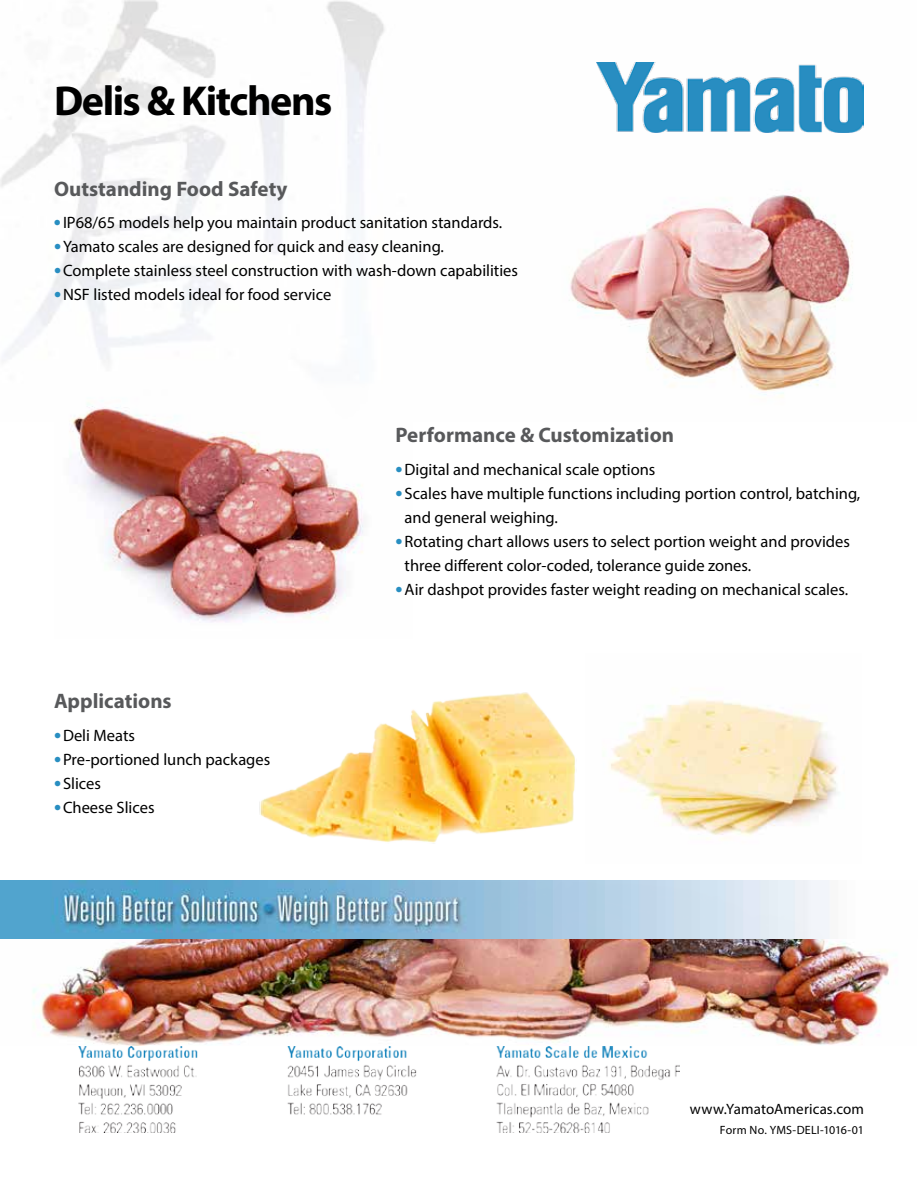
<style>
.page{position:relative;width:918px;height:1188px;background:#fff}
.page>*{position:absolute;margin:0;border:0;box-sizing:border-box;transform-origin:0 0}
.t1{font:700 42px "Myriad Pro";letter-spacing:-.035em;color:#000}
.t2{font:700 21px "Myriad Pro";color:#58595b}
.t3{font:16.5px/24px "Myriad Pro";color:#000}
.t4{font:15px "Myriad Pro";letter-spacing:.01em;color:#000}
.t5{font:12px "Myriad Pro";letter-spacing:.01em;color:#000}
.s1{font-weight:700;font-size:21px;color:#288ec1}
</style>
<div class="page">
<img style="left:0;top:0;width:610px;height:1133px">
<img style="left:240px;top:653px;width:598px;height:211px">
<img style="left:54px;top:380px;width:359px;height:259px">
<img style="left:562px;top:180px;width:291px;height:227px">
<img style="left:0;top:939px;width:896px;height:107px">
<img style="left:0;top:880px;width:830px;height:59px">
<img style="left:78px;top:1046px;width:602px;height:86px">
<img style="left:596px;top:62px;width:268px;height:71px">
<h1 class="t1" style="left:54px;top:74px;width:280px">Delis &amp; Kitchens</h1>
<p class="t2" style="left:54px;top:175px;width:235px">Outstanding Food Safety</p>
<p class="t3" style="left:54px;top:211px;width:450px"><span class="s1">•</span>IP68/65 models help you maintain product sanitation standards.</p>
<p class="t3" style="left:54px;top:235px;width:392px"><span class="s1">•</span>Yamato scales are designed for quick and easy cleaning.</p>
<p class="t3" style="left:54px;top:259px;width:466px"><span class="s1">•</span>Complete stainless steel construction with wash-down capabilities</p>
<p class="t3" style="left:54px;top:283px;width:279px"><span class="s1">•</span>NSF listed models ideal for food service</p>
<p class="t2" style="left:396px;top:421px;width:280px">Performance &amp; Customization</p>
<p class="t2" style="left:54px;top:687px;width:119px">Applications</p>
<p class="t3" style="left:54px;top:723px;width:83px"><span class="s1">•</span>Deli Meats</p>
<p class="t3" style="left:54px;top:747px;width:218px"><span class="s1">•</span>Pre-portioned lunch packages</p>
<p class="t3" style="left:54px;top:771px;width:48px"><span class="s1">•</span>Slices</p>
<p class="t3" style="left:54px;top:795px;width:102px"><span class="s1">•</span>Cheese Slices</p>
<p class="t3" style="left:396px;top:457px;width:261px"><span class="s1">•</span>Digital and mechanical scale options</p>
<p class="t3" style="left:405px;top:481px;width:457px;text-indent:-9px"><span class="s1">•</span>Scales have multiple functions including portion control, batching, and general weighing.</p>
<p class="t3" style="left:405px;top:529px;width:447px;text-indent:-9px"><span class="s1">•</span>Rotating chart allows users to select portion weight and provides three different color-coded, tolerance guide zones.</p>
<p class="t3" style="left:396px;top:577px;width:454px"><span class="s1">•</span>Air dashpot provides faster weight reading on mechanical scales.</p>
<p class="t4" style="left:690px;top:1100px;width:176px">www.YamatoAmericas.com</p>
<p class="t5" style="left:720px;top:1123px;width:146px">Form No. YMS-DELI-1016-01</p>
</div>
